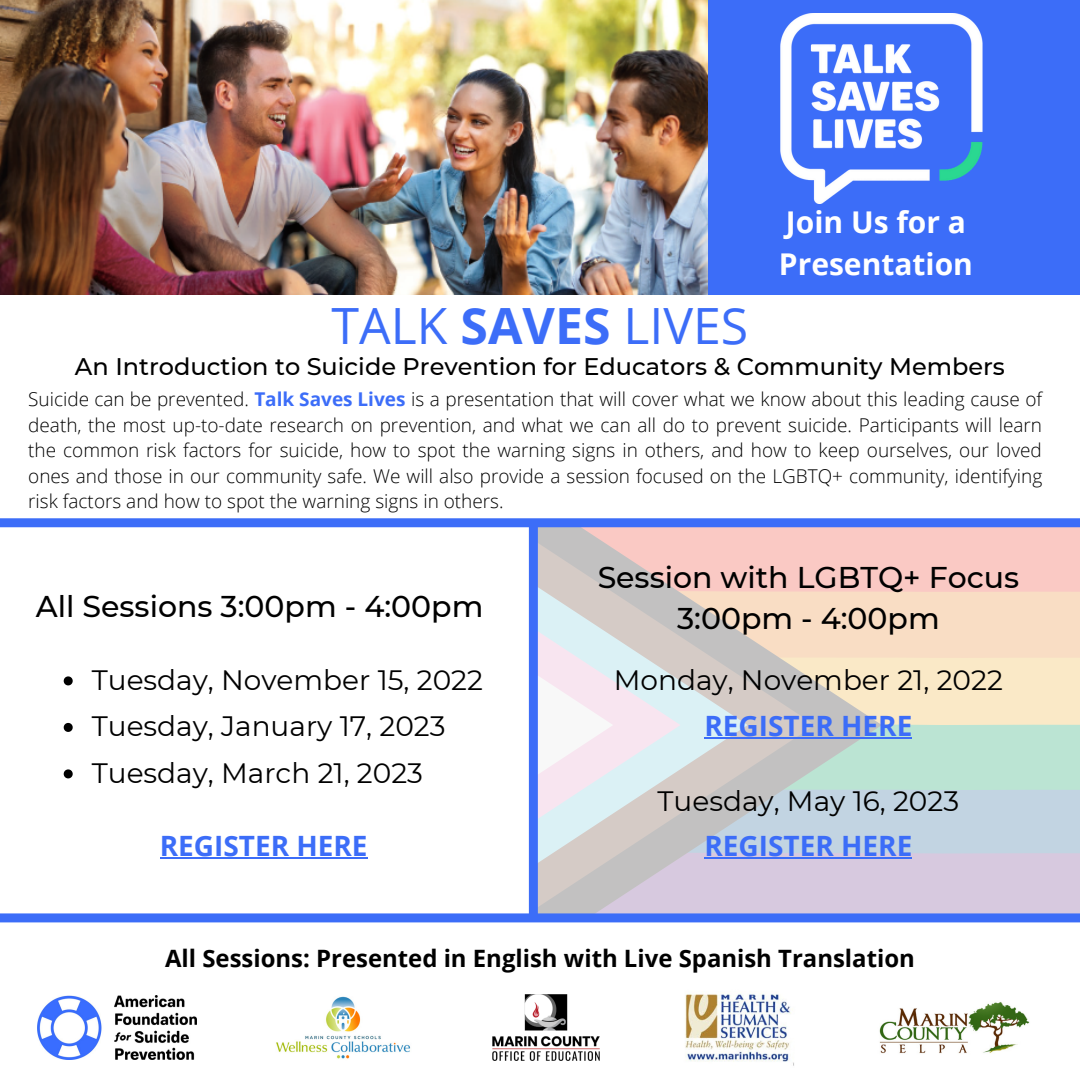
<style>
.page{position:relative;width:1080px;height:1080px;background:#fff}
.page>*{position:absolute;margin:0;border:0;box-sizing:border-box;transform-origin:0 0}
.t1{font:50px "Open Sans";color:#3c6df8}
.t2{font:500 30px/40.4px "Montserrat";color:#000;text-align:center}
.t3{font:700 30px/42px "Open Sans";color:#fff}
.t4{font:28px/46.4px "Montserrat";color:#000}
.t5{font:700 28px "Open Sans";color:#3c6df8}
.t6{font:500 24px "Montserrat";color:#000}
.t7{font:700 24px "Open Sans";color:#000}
.t8{font:300 19px/25.6px "Open Sans";color:#000;text-align:justify}
.s1{font-weight:700}
.s2{font-weight:700;color:#3c6df8}
</style>
<div class="page">
<div style="left:0;top:0;width:1080px;height:295px;background:#3c6df8"></div>
<img style="left:0;top:0;width:708px;height:294px">
<img style="left:780px;top:13px;width:203px;height:191px">
<img style="left:37px;top:995px;width:159px;height:65px">
<img style="left:492px;top:994px;width:108px;height:67px">
<img style="left:879px;top:1002px;width:151px;height:52px">
<img style="left:685px;top:994px;width:109px;height:72px">
<img style="left:276px;top:996px;width:135px;height:63px">
<svg style="left:0;top:518px;width:1080px;height:404px"></svg>
<hr style="left:160px;top:857px;width:208px;height:2px;background:#3c6df8">
<hr style="left:704px;top:857px;width:208px;height:2px;background:#3c6df8">
<h1 class="t1" style="left:332px;top:290px;width:418px">TALK <span class="s1">SAVES</span> LIVES</h1>
<h2 class="t3" style="left:779px;top:200px;width:196px">Join Us for a<br>Presentation</h2>
<p class="t6" style="left:75px;top:352px;width:932px">An Introduction to Suicide Prevention for Educators &amp; Community Members</p>
<p class="t8" style="left:28px;top:386px;width:1016px">Suicide can be prevented. <span class="s2">Talk Saves Lives</span> is a presentation that will cover what we know about this leading cause of death, the most up-to-date research on prevention, and what we can all do to prevent suicide. Participants will learn the common risk factors for suicide, how to spot the warning signs in others, and how to keep ourselves, our loved ones and those in our community safe. We will also provide a session focused on the LGBTQ+ community, identifying risk factors and how to spot the warning signs in others.</p>
<h2 class="t2" style="left:36px;top:586px;width:449px">All Sessions 3:00pm - 4:00pm</h2>
<h3 class="t4" style="left:92px;top:657px;width:393px">Tuesday, November 15, 2022<br>Tuesday, January 17, 2023<br>Tuesday, March 21, 2023</h3>
<h2 class="t2" style="left:598px;top:557px;width:423px">Session with LGBTQ+ Focus<br>3:00pm - 4:00pm</h2>
<h3 class="t4" style="left:614px;top:657px;width:391px">Monday, November 21, 2022</h3>
<h3 class="t5" style="left:704px;top:706px;width:209px">REGISTER HERE</h3>
<h3 class="t4" style="left:658px;top:778px;width:303px">Tuesday, May 16, 2023</h3>
<h3 class="t5" style="left:160px;top:826px;width:209px">REGISTER HERE</h3>
<h3 class="t5" style="left:704px;top:826px;width:209px">REGISTER HERE</h3>
<p class="t7" style="left:165px;top:941px;width:751px">All Sessions: Presented in English with Live Spanish Translation</p>
</div>
